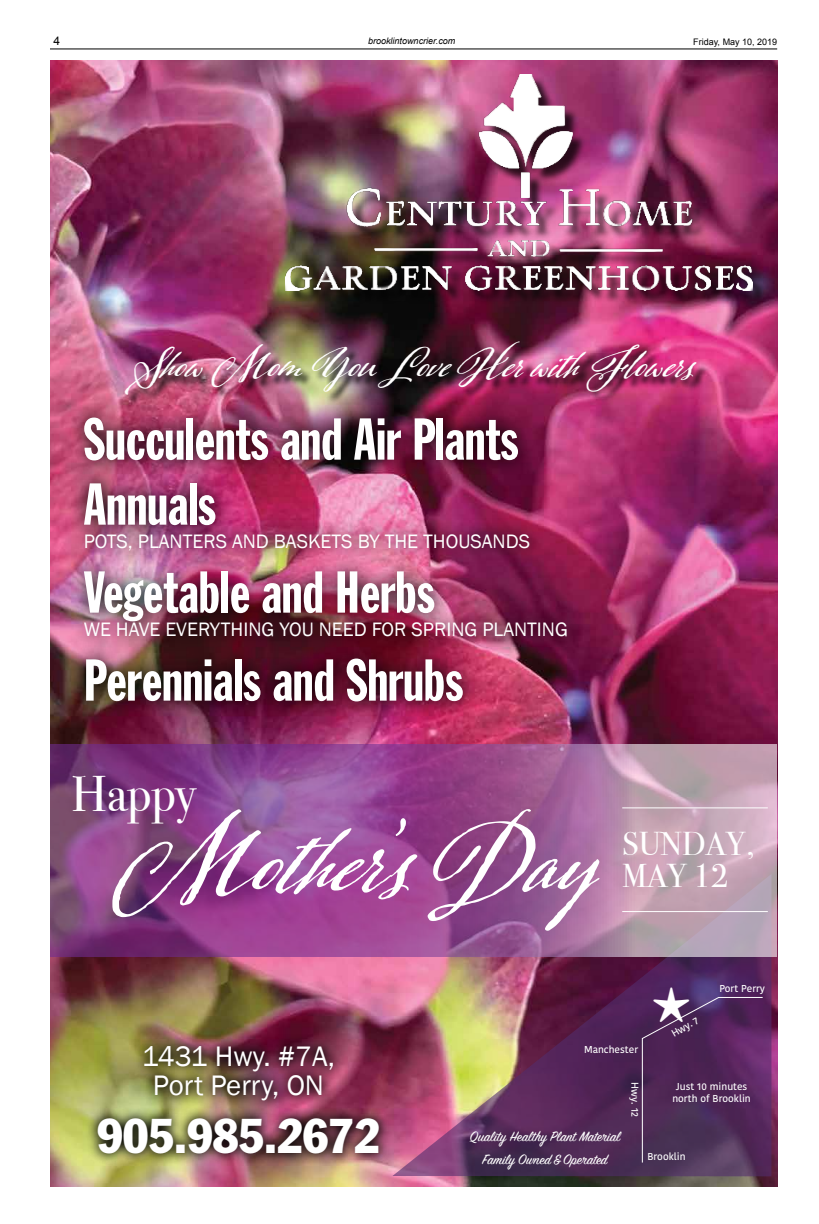
<style>
.page{position:relative;width:819px;height:1224px;background:#fff}
.page>*{position:absolute;margin:0;border:0;box-sizing:border-box;transform-origin:0 0}
.t1{font:120px "Adorn Coronet";color:#fff}
.t2{font:58px/65px "Franklin Gothic Extra Cond";color:#fff}
.t3{font:50px "Bodoni Svty Two ITCTT";color:#fff}
.t4{font:48px "Adorn Coronet";color:#fff}
.t5{font:condensed 48px "Franklin Gothic";color:#fff}
.t6{font:48px "Monotype Sorts";color:#fff}
.t7{font:33px/32px "Bodoni Svty Two ITCTT";color:#fff}
.t8{font:29px/30px "Franklin Gothic";color:#fff;text-align:center}
.t9{font:20px "Franklin Gothic";color:#fff}
.t10{font:15.4px/23.2px "Sign Painter House Script";color:#fff;text-align:center}
.t11{font:12px "Arial";color:#000}
.t12{font:500 10px/12px "Kohinoor Devanagari";color:#fff;text-align:center}
.t13{font:italic 9px "Arial";color:#000}
.t14{font:9px "Arial";color:#000}
</style>
<div class="page">
<hr style="left:50px;top:48px;width:727px;height:1px;background:#000">
<img style="left:50px;top:60px;width:727px;height:1127px">
<img style="left:392px;top:957px;width:380px;height:219px">
<svg style="left:641px;top:996px;width:123px;height:168px;background:#512b5a"></svg>
<img style="left:85px;top:1033px;width:306px;height:133px">
<div style="left:288px;top:76px;width:479px;height:229px;background:#000;opacity:.75"></div>
<img style="left:286px;top:75px;width:467px;height:215px">
<svg style="left:50px;top:744px;width:727px;height:213px;background:#9c5d95"></svg>
<hr style="left:622px;top:807px;width:146px;height:1px;background:#fff">
<hr style="left:622px;top:911px;width:146px;height:1px;background:#fff">
<img style="left:68px;top:401px;width:515px;height:316px">
<img style="left:127px;top:343px;width:582px;height:63px">
<p class="t11" style="left:53px;top:33px;width:8px">4</p>
<p class="t13" style="left:368px;top:35px;width:89px">brooklintowncrier.com</p>
<p class="t14" style="left:693px;top:36px;width:85px">Friday, May 10, 2019</p>
<h3 class="t4" style="left:133px;top:330px;width:563px">Show Mom You Love Her with Flowers</h3>
<h2 class="t2" style="left:84px;top:409px;width:437px">Succulents and Air Plants<br>Annuals</h2>
<p class="t9" style="left:84px;top:529px;width:448px">POTS, PLANTERS AND BASKETS BY THE THOUSANDS</p>
<h2 class="t2" style="left:84px;top:562px;width:353px">Vegetable and Herbs</h2>
<p class="t9" style="left:84px;top:617px;width:486px">WE HAVE EVERYTHING YOU NEED FOR SPRING PLANTING</p>
<h2 class="t2" style="left:84px;top:650px;width:381px">Perennials and Shrubs</h2>
<h3 class="t3" style="left:72px;top:754px;width:126px">Happy</h3>
<h1 class="t1" style="left:112px;top:775px;width:490px">Mother’s Day</h1>
<h3 class="t7" style="left:622px;top:824px;width:134px">SUNDAY,<br>MAY 12</h3>
<h3 class="t6" style="left:652px;top:984px;width:41px">H</h3>
<p class="t12" style="left:669px;top:1029px;width:31px;rotate:-30deg">Hwy. 7</p>
<p class="t12" style="left:719px;top:982px;width:47px">Port Perry</p>
<h3 class="t8" style="left:142px;top:1041px;width:195px">1431 Hwy. #7A,<br>Port Perry, ON</h3>
<h3 class="t5" style="left:97px;top:1107px;width:285px">905.985.2672</h3>
<p class="t12" style="left:584px;top:1043px;width:56px">Manchester</p>
<p class="t12" style="left:641px;top:1082px;width:36px;rotate:90deg">Hwy. 12</p>
<p class="t10" style="left:470px;top:1126px;width:152px">Quality Healthy Plant Material<br>Family Owned &amp; Operated</p>
<p class="t12" style="left:672px;top:1081px;width:80px">Just 10 minutes north of Brooklin</p>
<p class="t12" style="left:647px;top:1150px;width:40px">Brooklin</p>
</div>
